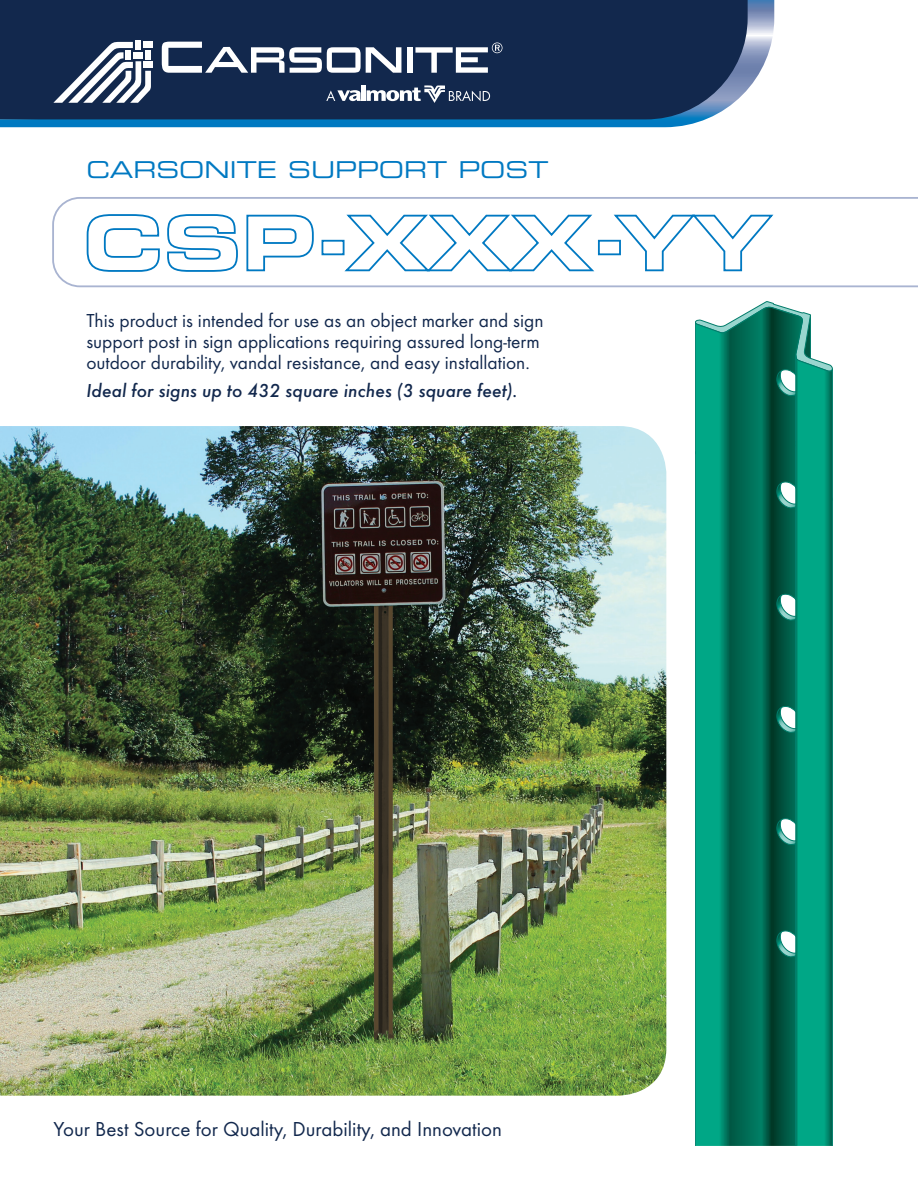
<style>
.page{position:relative;width:918px;height:1188px;background:#fff}
.page>*{position:absolute;margin:0;border:0;box-sizing:border-box;transform-origin:0 0}
.t1{font:23.25px "Eurostile Extended Two";color:#0079c2}
.t2{font:21px "Futura T";color:#12284d}
.t3{font:19.5px/21px "Futura T";color:#12284d}
.t4{font:italic 500 19.5px "Futura T";color:#12284d}
</style>
<div class="page">
<img style="left:0;top:426px;width:666px;height:670px">
<svg style="left:52px;top:197px;width:866px;height:90px"></svg>
<svg style="left:86px;top:213px;width:689px;height:60px"></svg>
<svg style="left:0;top:0;width:774px;height:127px;background:#1d395f"></svg>
<svg style="left:695px;top:301px;width:138px;height:845px;background:#0b846b"></svg>
<hr style="left:362px;top:85px;width:4px;height:16px;background:#fff">
<svg style="left:326px;top:90px;width:35px;height:11px"></svg>
<svg style="left:367px;top:85px;width:123px;height:18px"></svg>
<svg style="left:162px;top:42px;width:239px;height:31px"></svg>
<div style="left:407px;top:47px;width:5px;height:26px;background:#fff"></div>
<div style="left:144px;top:42px;width:9px;height:6px;background:#fff"></div>
<div style="left:144px;top:62px;width:9px;height:6px;background:#fff"></div>
<div style="left:136px;top:40px;width:5px;height:10px;background:#fff"></div>
<svg style="left:53px;top:42px;width:98px;height:61px"></svg>
<svg style="left:415px;top:43px;width:88px;height:30px"></svg>
<p class="t1" style="left:86px;top:154px;width:464px">CARSONITE SUPPORT POST</p>
<p class="t3" style="left:86px;top:310px;width:459px">This product is intended for use as an object marker and sign support post in sign applications requiring assured long-term outdoor durability, vandal resistance, and easy installation.</p>
<p class="t4" style="left:86px;top:379px;width:433px">Ideal for signs up to 432 square inches (3 square feet).</p>
<p class="t2" style="left:53px;top:1116px;width:450px">Your Best Source for Quality, Durability, and Innovation</p>
</div>
